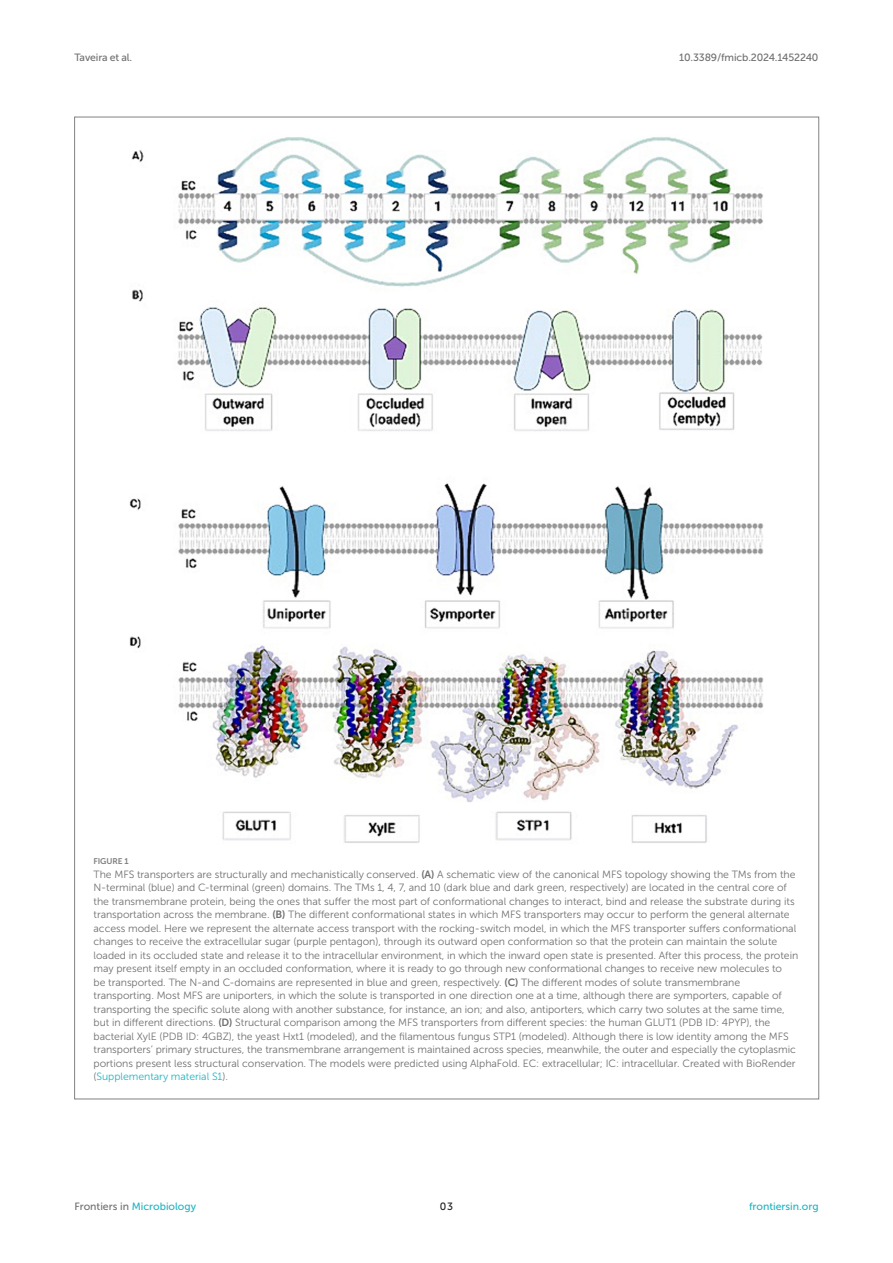
<style>
.page{position:relative;width:893px;height:1263px;background:#fff}
.page>*{position:absolute;margin:0;border:0;box-sizing:border-box;transform-origin:0 0}
.FIG_LEG{font:10.5px/13.5px "Museo Sans 300";letter-spacing:-.005em;color:#706f70}
.t1{font:10.5px "Museo Sans 500";letter-spacing:-.015em;color:#706f70}
.t2{font:10.5px "Museo Sans 500";color:#1db5c3}
.t3{font:10.5px "Museo Sans 500";color:#1b1c1b}
.FIG_HD{font:8.25px "Museo Sans 700";letter-spacing:-.01em;color:#7e7f7f}
.s1{font-family:"Museo Sans 700"}
.s2{color:#1db5c3}
.s3{color:#706f70}
</style>
<div class="page">
<img style="left:129px;top:137px;width:635px;height:706px">
<p class="t1" style="left:74px;top:51px;width:59px">Taveira et al.</p>
<p class="t1" style="left:679px;top:51px;width:141px">10.3389/fmicb.2024.1452240</p>
<p class="FIG_HD" style="left:94px;top:856px;width:37px">FIGURE 1</p>
<p class="FIG_LEG" style="left:94px;top:867px;width:706px">The MFS transporters are structurally and mechanistically conserved. <span class="s1">(A)</span> A schematic view of the canonical MFS topology showing the TMs from the N-terminal (blue) and C-terminal (green) domains. The TMs 1, 4, 7, and 10 (dark blue and dark green, respectively) are located in the central core of the transmembrane protein, being the ones that suffer the most part of conformational changes to interact, bind and release the substrate during its transportation across the membrane. <span class="s1">(B)</span> The different conformational states in which MFS transporters may occur to perform the general alternate access model. Here we represent the alternate access transport with the rocking-switch model, in which the MFS transporter suffers conformational changes to receive the extracellular sugar (purple pentagon), through its outward open conformation so that the protein can maintain the solute loaded in its occluded state and release it to the intracellular environment, in which the inward open state is presented. After this process, the protein may present itself empty in an occluded conformation, where it is ready to go through new conformational changes to receive new molecules to<br>be transported. The N-and C-domains are represented in blue and green, respectively. <span class="s1">(C)</span> The different modes of solute transmembrane transporting. Most MFS are uniporters, in which the solute is transported in one direction one at a time, although there are symporters, capable of transporting the specific solute along with another substance, for instance, an ion; and also, antiporters, which carry two solutes at the same time, but in different directions. <span class="s1">(D)</span> Structural comparison among the MFS transporters from different species: the human GLUT1 (PDB ID: 4PYP), the bacterial XylE (PDB ID: 4GBZ), the yeast Hxt1 (modeled), and the filamentous fungus STP1 (modeled). Although there is low identity among the MFS transporters’ primary structures, the transmembrane arrangement is maintained across species, meanwhile, the outer and especially the cytoplasmic portions present less structural conservation. The models were predicted using AlphaFold. EC: extracellular; IC: intracellular. Created with BioRender (<span class="s2">Supplementary material S1</span>).</p>
<p class="t2" style="left:74px;top:1200px;width:123px"><span class="s3">Frontiers in</span> Microbiology</p>
<p class="t3" style="left:440px;top:1200px;width:15px">03</p>
<p class="t2" style="left:749px;top:1200px;width:71px">frontiersin.org</p>
</div>
